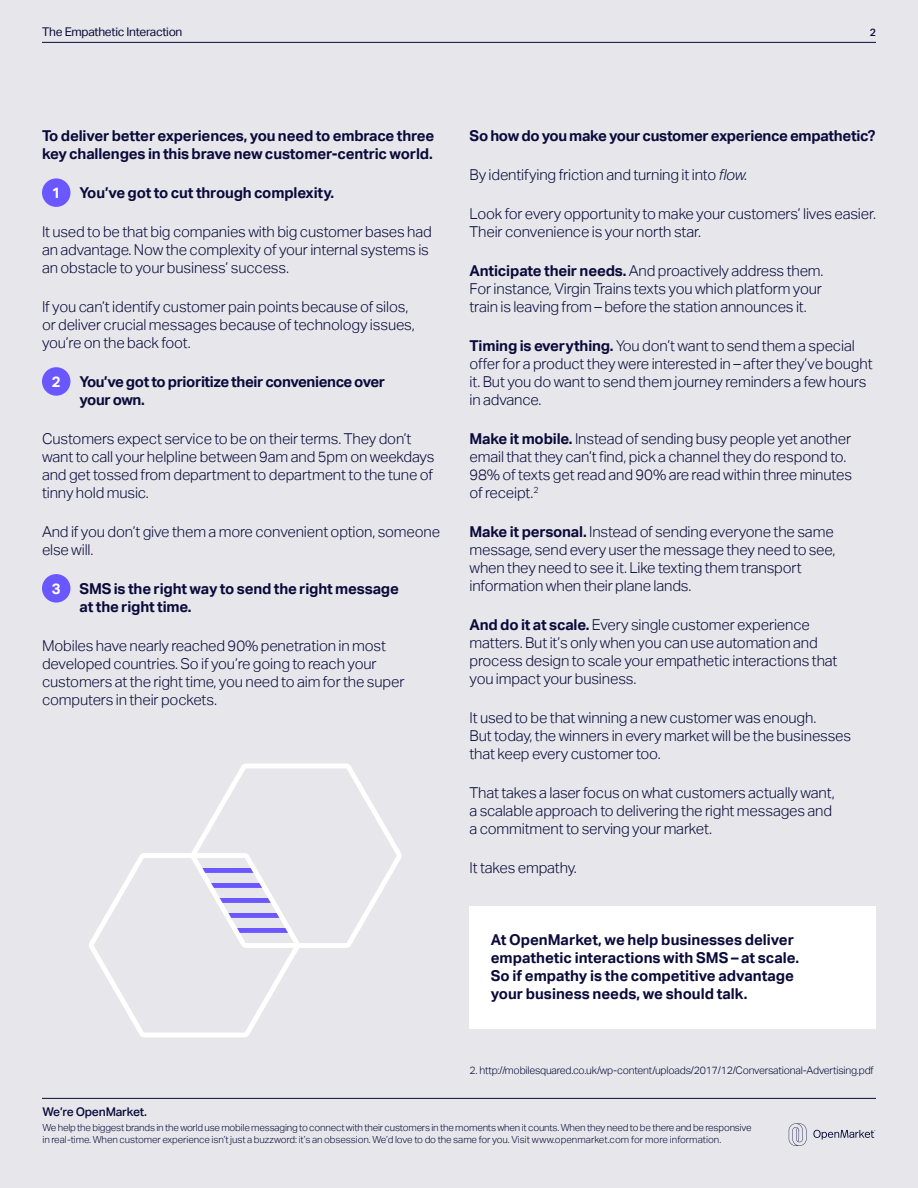
<style>
.page{position:relative;width:918px;height:1188px;background:#e7e7eb}
.page>*{position:absolute;margin:0;border:0;box-sizing:border-box;transform-origin:0 0}
.t1{font:300 15px/18px "Aktiv Grotesk";letter-spacing:-.01em;color:#0a0a3b}
.t2{font:700 15px/18px "Aktiv Grotesk";letter-spacing:-.01em;color:#0a0a3b}
.t3{font:700 15px "Aktiv Grotesk";color:#fff}
.t4{font:12px "Aktiv Grotesk";letter-spacing:-.025em;color:#0a0a3b}
.t5{font:500 12px "Aktiv Grotesk";letter-spacing:-.015em;color:#0a0a3b}
.t6{font:300 10.5px "Aktiv Grotesk";letter-spacing:-.02em;color:#0a0a3b}
.t7{font:500 10.5px "Aktiv Grotesk";color:#0a0a3b}
.t8{font:300 9.75px/12px "Aktiv Grotesk";letter-spacing:-.02em;color:#0a0a3b}
.s1{font-style:italic}
.s2{font-weight:700}
</style>
<div class="page">
<svg style="left:789px;top:1123px;width:17px;height:23px"></svg>
<svg style="left:813px;top:1130px;width:62px;height:10px"></svg>
<hr style="left:42px;top:1098px;width:834px;height:1px;background:#0a0a3b">
<div style="left:470px;top:906px;width:406px;height:123px;background:#fff"></div>
<hr style="left:42px;top:42px;width:834px;height:1px;background:#0a0a3b">
<div style="left:42px;top:178px;width:28px;height:29px;background:#6b57ff;border-radius:50%"></div>
<div style="left:42px;top:367px;width:28px;height:29px;background:#6b57ff;border-radius:50%"></div>
<div style="left:42px;top:574px;width:28px;height:29px;background:#6b57ff;border-radius:50%"></div>
<svg style="left:89px;top:764px;width:313px;height:273px"></svg>
<svg style="left:202px;top:868px;width:51px;height:5px"></svg>
<svg style="left:211px;top:883px;width:51px;height:5px"></svg>
<svg style="left:220px;top:898px;width:51px;height:5px"></svg>
<svg style="left:228px;top:913px;width:51px;height:5px"></svg>
<svg style="left:237px;top:928px;width:51px;height:5px"></svg>
<p class="t4" style="left:42px;top:25px;width:142px">The Empathetic Interaction</p>
<p class="t7" style="left:870px;top:26px;width:8px">2</p>
<p class="t2" style="left:42px;top:127px;width:394px">To deliver better experiences, you need to embrace three key challenges in this brave new customer-centric world.</p>
<p class="t2" style="left:80px;top:184px;width:256px">You’ve got to cut through complexity.</p>
<p class="t1" style="left:42px;top:223px;width:391px">It used to be that big companies with big customer bases had an advantage. Now the complexity of your internal systems is an obstacle to your business’ success.</p>
<p class="t1" style="left:42px;top:298px;width:374px">If you can’t identify customer pain points because of silos, or deliver crucial messages because of technology issues, you’re on the back foot.</p>
<p class="t2" style="left:80px;top:373px;width:307px">You’ve got to prioritize their convenience over your own.</p>
<p class="t1" style="left:42px;top:430px;width:394px">Customers expect service to be on their terms. They don’t want to call your helpline between 9am and 5pm on weekdays and get tossed from department to department to the tune of tinny hold music.</p>
<p class="t1" style="left:42px;top:523px;width:400px">And if you don’t give them a more convenient option, someone else will.</p>
<p class="t2" style="left:80px;top:580px;width:321px">SMS is the right way to send the right message at the right time.</p>
<p class="t1" style="left:42px;top:637px;width:364px">Mobiles have nearly reached 90% penetration in most developed countries. So if you’re going to reach your customers at the right time, you need to aim for the super computers in their pockets.</p>
<p class="t3" style="left:52px;top:184px;width:10px">1</p>
<p class="t3" style="left:52px;top:373px;width:10px">2</p>
<p class="t3" style="left:52px;top:580px;width:10px">3</p>
<p class="t2" style="left:470px;top:127px;width:408px">So how do you make your customer experience empathetic?</p>
<p class="t1" style="left:470px;top:166px;width:280px">By identifying friction and turning it into <span class="s1">flow.</span></p>
<p class="t1" style="left:470px;top:205px;width:408px">Look for every opportunity to make your customers’ lives easier.<br>Their convenience is your north star.</p>
<p class="t1" style="left:469px;top:262px;width:356px;text-align:justify"><span class="s2">Anticipate their needs.</span> And proactively address them.<br>For instance, Virgin Trains texts you which platform your train is leaving from – before the station announces it.</p>
<p class="t1" style="left:469px;top:337px;width:405px"><span class="s2">Timing is everything.</span> You don’t want to send them a special offer for a product they were interested in – after they’ve bought it. But you do want to send them journey reminders a few hours in advance.</p>
<p class="t1" style="left:469px;top:430px;width:384px"><span class="s2">Make it mobile.</span> Instead of sending busy people yet another email that they can’t find, pick a channel they do respond to.<br>98% of texts get read and 90% are read within three minutes of receipt.<sup>2</sup></p>
<p class="t1" style="left:470px;top:523px;width:367px"><span class="s2">Make it personal.</span> Instead of sending everyone the same message, send every user the message they need to see, when they need to see it. Like texting them transport information when their plane lands.</p>
<p class="t1" style="left:470px;top:616px;width:370px"><span class="s2">And do it at scale.</span> Every single customer experience matters. But it’s only when you can use automation and process design to scale your empathetic interactions that you impact your business.</p>
<p class="t1" style="left:470px;top:709px;width:383px">It used to be that winning a new customer was enough.<br>But today, the winners in every market will be the businesses that keep every customer too.</p>
<p class="t1" style="left:470px;top:784px;width:367px">That takes a laser focus on what customers actually want, a scalable approach to delivering the right messages and a commitment to serving your market.</p>
<p class="t1" style="left:470px;top:859px;width:109px">It takes empathy.</p>
<p class="t2" style="left:491px;top:931px;width:310px">At OpenMarket, we help businesses deliver empathetic interactions with SMS – at scale.<br>So if empathy is the competitive advantage your business needs, we should talk.</p>
<p class="t6" style="left:470px;top:1064px;width:406px">2. http://mobilesquared.co.uk/wp-content/uploads/2017/12/Conversational-Advertising.pdf</p>
<p class="t5" style="left:42px;top:1105px;width:106px">We’re OpenMarket.</p>
<p class="t8" style="left:42px;top:1122px;width:711px">We help the biggest brands in the world use mobile messaging to connect with their customers in the moments when it counts. When they need to be there and be responsive in real-time. When customer experience isn’t just a buzzword: it’s an obsession. We’d love to do the same for you. Visit www.openmarket.com for more information.</p>
</div>
